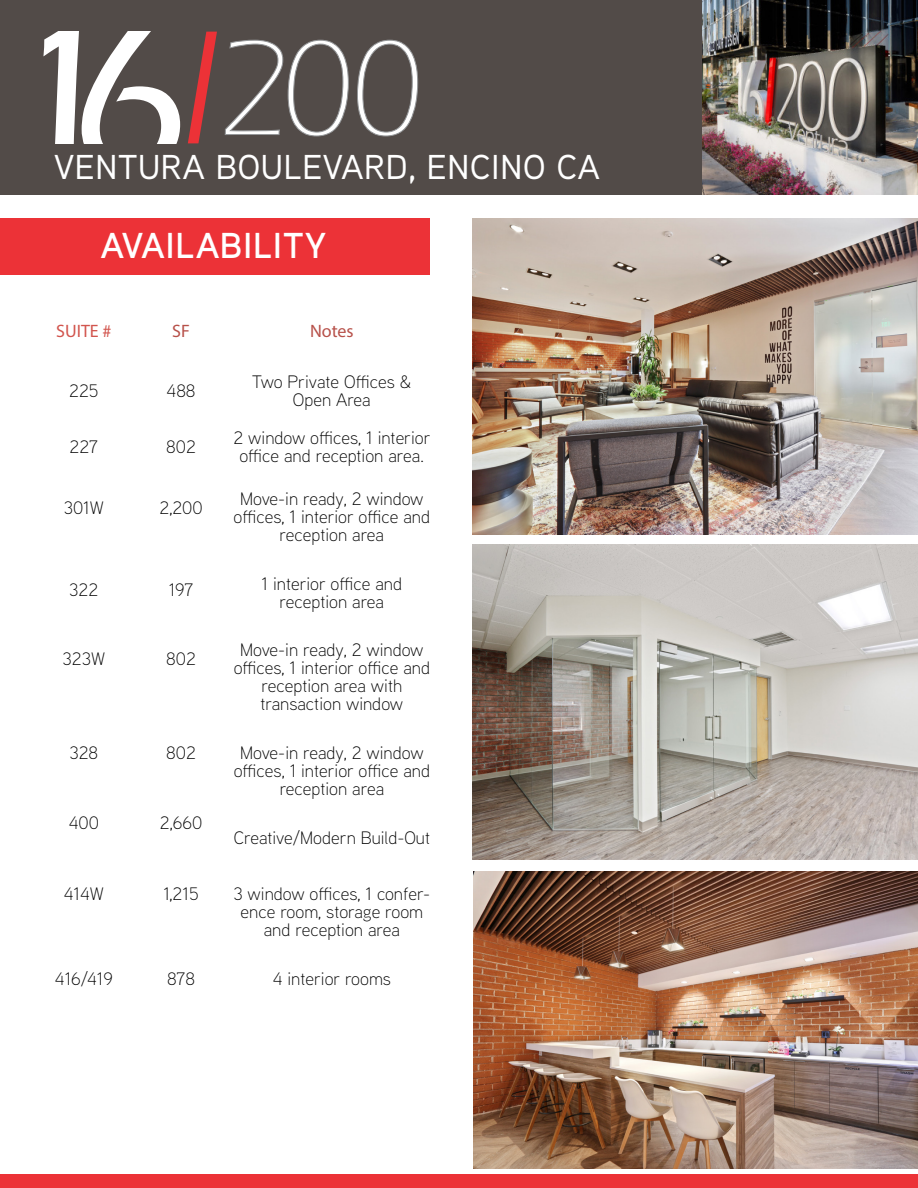
<style>
.page{position:relative;width:918px;height:1188px;background:#fff}
.page>*{position:absolute;margin:0;border:0;box-sizing:border-box;transform-origin:0 0}
.t1{font:600 36px "Aaux Next";letter-spacing:.02em;color:#fff}
.t2{font:500 34.5px "Aaux Next";letter-spacing:.02em;color:#fff}
.t3{font:300 18px/18px "Aaux Next";color:#000;text-align:center}
.t4{font:18px "Myriad Pro";color:#b7514a}
.t5{font:18px "Myriad Pro";color:#d2554e}
</style>
<div class="page">
<div style="left:0;top:0;width:702px;height:194px;background:#524b48"></div>
<img style="left:702px;top:0;width:216px;height:194px">
<div style="left:0;top:1174px;width:918px;height:14px;background:#ec3237"></div>
<img style="left:473px;top:218px;width:445px;height:316px">
<img style="left:474px;top:872px;width:444px;height:296px">
<img style="left:473px;top:544px;width:445px;height:316px">
<div style="left:0;top:218px;width:429px;height:56px;background:#ec3237"></div>
<svg style="left:188px;top:32px;width:231px;height:111px"></svg>
<svg style="left:43px;top:32px;width:137px;height:111px"></svg>
<h2 class="t2" style="left:54px;top:144px;width:547px">VENTURA BOULEVARD, ENCINO CA</h2>
<h1 class="t1" style="left:101px;top:221px;width:227px">AVAILABILITY</h1>
<p class="t5" style="left:56px;top:320px;width:57px">SUITE #</p>
<p class="t4" style="left:172px;top:320px;width:19px">SF</p>
<p class="t4" style="left:310px;top:320px;width:45px">Notes</p>
<p class="t3" style="left:69px;top:381px;width:31px">225</p>
<p class="t3" style="left:167px;top:381px;width:31px">488</p>
<p class="t3" style="left:252px;top:372px;width:161px">Two Private Offices &amp;<br>Open Area</p>
<p class="t3" style="left:70px;top:437px;width:30px">227</p>
<p class="t3" style="left:166px;top:437px;width:31px">802</p>
<p class="t3" style="left:233px;top:428px;width:199px">2 window offices, 1 interior office and reception area.</p>
<p class="t3" style="left:64px;top:498px;width:42px">301W</p>
<p class="t3" style="left:159px;top:498px;width:45px">2,200</p>
<p class="t3" style="left:234px;top:489px;width:198px">Move-in ready, 2 window offices, 1 interior office and reception area</p>
<p class="t3" style="left:69px;top:580px;width:31px">322</p>
<p class="t3" style="left:169px;top:580px;width:26px">197</p>
<p class="t3" style="left:262px;top:574px;width:142px">1 interior office and reception area</p>
<p class="t3" style="left:63px;top:649px;width:44px">323W</p>
<p class="t3" style="left:166px;top:649px;width:31px">802</p>
<p class="t3" style="left:234px;top:640px;width:198px">Move-in ready, 2 window offices, 1 interior office and reception area with transaction window</p>
<p class="t3" style="left:69px;top:743px;width:30px">328</p>
<p class="t3" style="left:166px;top:743px;width:31px">802</p>
<p class="t3" style="left:234px;top:743px;width:198px">Move-in ready, 2 window offices, 1 interior office and reception area</p>
<p class="t3" style="left:69px;top:813px;width:32px">400</p>
<p class="t3" style="left:160px;top:813px;width:44px">2,660</p>
<p class="t3" style="left:234px;top:828px;width:198px">Creative/Modern Build-Out</p>
<p class="t3" style="left:64px;top:884px;width:42px">414W</p>
<p class="t3" style="left:164px;top:884px;width:36px">1,215</p>
<p class="t3" style="left:233px;top:884px;width:198px">3 window offices, 1 confer&shy;ence room, storage room and reception area</p>
<p class="t3" style="left:55px;top:969px;width:59px">416/419</p>
<p class="t3" style="left:167px;top:969px;width:30px">878</p>
<p class="t3" style="left:273px;top:969px;width:120px">4 interior rooms</p>
</div>
